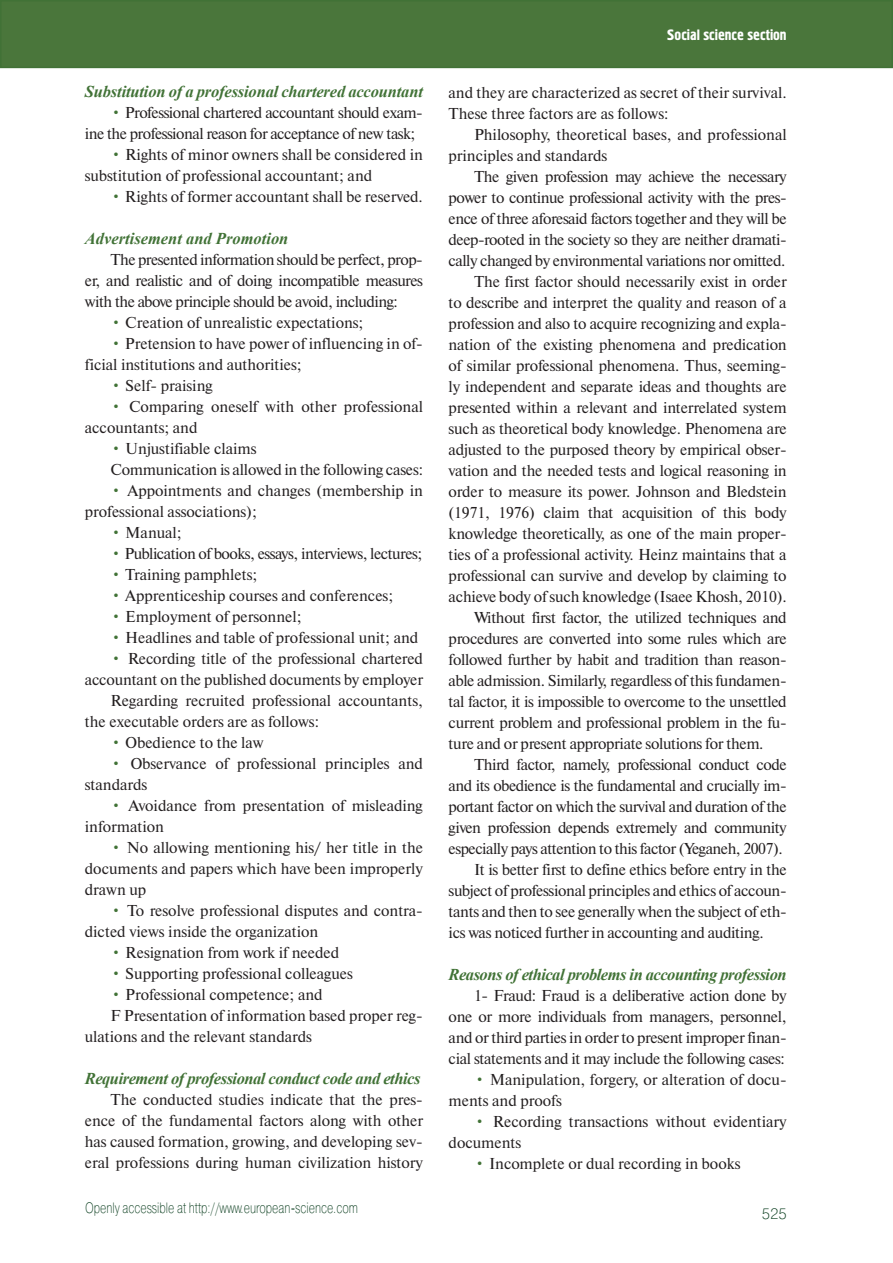
<style>
.page{position:relative;width:893px;height:1263px;background:#fff}
.page>*{position:absolute;margin:0;border:0;box-sizing:border-box;transform-origin:0 0}
.Подзаголовок{font:italic 700 16.5px "Times New Roman";letter-spacing:-.03em;color:#417236}
.Подзаголовок-2{font:italic 700 16.5px "Times New Roman";letter-spacing:-.01em;color:#417236}
.Подзаголовок-3{font:italic 700 16.5px "Times New Roman";color:#417236}
.Текст_статьи{font:15.75px/21px "Newton C";color:#231f20}
.Текст_статьи-2{font:15.75px/21px "Newton C";letter-spacing:-.03em;color:#231f20}
.t1{font:15px "Pragmatica Light C";color:#0b3e1f;scale:.75 1}
.t2{font:15px "Hermes C";color:#fff}
.t3{font:15px "Pragmatica Light C";color:#0b3e1f}
.s1{color:#417236}
</style>
<div class="page">
<div style="left:1px;top:1px;width:891px;height:66px;background:#4a763b"></div>
<div style="left:0;top:0;width:893px;height:68px;border:2px solid #417236"></div>
<p class="Подзаголовок-2" style="left:85px;top:80px;width:340px">Substitution of a professional chartered accountant</p>
<p class="Текст_статьи-2" style="left:85px;top:102px;width:340px;text-indent:26px"><span class="s1">•</span> Professional chartered accountant should exam&shy;ine the professional reason for acceptance of new task;</p>
<p class="Текст_статьи" style="left:85px;top:144px;width:340px;text-indent:26px"><span class="s1">•</span> Rights of minor owners shall be considered in substitution of professional accountant; and</p>
<p class="Текст_статьи" style="left:110px;top:186px;width:314px"><span class="s1">•</span> Rights of former accountant shall be reserved.</p>
<p class="Подзаголовок-3" style="left:85px;top:227px;width:205px">Advertisement and Promotion</p>
<p class="Текст_статьи" style="left:85px;top:249px;width:340px;text-align:justify;text-indent:26px">The presented information should be perfect, prop&shy;er, and realistic and of doing incompatible measures with the above principle should be avoid, including:</p>
<p class="Текст_статьи" style="left:110px;top:312px;width:255px"><span class="s1">•</span> Creation of unrealistic expectations;</p>
<p class="Текст_статьи" style="left:85px;top:333px;width:340px;text-indent:26px"><span class="s1">•</span> Pretension to have power of influencing in of&shy;ficial institutions and authorities;</p>
<p class="Текст_статьи" style="left:110px;top:375px;width:104px"><span class="s1">•</span> Self- praising</p>
<p class="Текст_статьи" style="left:85px;top:396px;width:340px;text-indent:26px"><span class="s1">•</span> Comparing oneself with other professional accountants; and</p>
<p class="Текст_статьи" style="left:110px;top:438px;width:148px"><span class="s1">•</span> Unjustifiable claims</p>
<p class="Текст_статьи" style="left:110px;top:459px;width:314px">Communication is allowed in the following cases:</p>
<p class="Текст_статьи" style="left:85px;top:480px;width:340px;text-indent:26px"><span class="s1">•</span> Appointments and changes (membership in professional associations);</p>
<p class="Текст_статьи" style="left:110px;top:522px;width:73px"><span class="s1">•</span> Manual;</p>
<p class="Текст_статьи-2" style="left:110px;top:543px;width:313px"><span class="s1">•</span> Publication of books, essays, interviews, lectures;</p>
<p class="Текст_статьи" style="left:110px;top:564px;width:148px"><span class="s1">•</span> Training pamphlets;</p>
<p class="Текст_статьи" style="left:110px;top:585px;width:284px"><span class="s1">•</span> Apprenticeship courses and conferences;</p>
<p class="Текст_статьи" style="left:110px;top:606px;width:193px"><span class="s1">•</span> Employment of personnel;</p>
<p class="Текст_статьи" style="left:110px;top:627px;width:309px"><span class="s1">•</span> Headlines and table of professional unit; and</p>
<p class="Текст_статьи" style="left:85px;top:648px;width:340px;text-align:right"><span class="s1">•</span> Recording title of the professional chartered accountant on the published documents by employer</p>
<p class="Текст_статьи" style="left:85px;top:690px;width:340px;text-indent:26px">Regarding recruited professional accountants, the executable orders are as follows:</p>
<p class="Текст_статьи" style="left:110px;top:732px;width:155px"><span class="s1">•</span> Obedience to the law</p>
<p class="Текст_статьи" style="left:85px;top:753px;width:340px;text-indent:26px"><span class="s1">•</span> Observance of professional principles and standards</p>
<p class="Текст_статьи" style="left:85px;top:795px;width:340px;text-indent:26px"><span class="s1">•</span> Avoidance from presentation of misleading information</p>
<p class="Текст_статьи" style="left:85px;top:837px;width:340px;text-align:justify;text-indent:26px"><span class="s1">•</span> No allowing mentioning his/ her title in the documents and papers which have been improperly drawn up</p>
<p class="Текст_статьи" style="left:85px;top:900px;width:340px;text-indent:26px"><span class="s1">•</span> To resolve professional disputes and contra&shy;dicted views inside the organization</p>
<p class="Текст_статьи" style="left:110px;top:942px;width:230px"><span class="s1">•</span> Resignation from work if needed</p>
<p class="Текст_статьи" style="left:110px;top:963px;width:244px"><span class="s1">•</span> Supporting professional colleagues</p>
<p class="Текст_статьи" style="left:110px;top:984px;width:214px"><span class="s1">•</span> Professional competence; and</p>
<p class="Текст_статьи" style="left:85px;top:1005px;width:340px;text-indent:26px">F Presentation of information based proper reg&shy;ulations and the relevant standards</p>
<p class="Подзаголовок" style="left:85px;top:1067px;width:337px">Requirement of professional conduct code and ethics</p>
<p class="Текст_статьи" style="left:85px;top:1089px;width:340px;text-align:justify;text-indent:26px">The conducted studies indicate that the pres&shy;ence of the fundamental factors along with other has caused formation, growing, and developing sev&shy;eral professions during human civilization history</p>
<p class="t1" style="left:85px;top:1199px;width:365px">Openly accessible at http://www.european-science.com</p>
<p class="t2" style="left:667px;top:26px;width:121px">Social science section</p>
<p class="Текст_статьи" style="left:449px;top:82px;width:339px">and they are characterized as secret of their survival.<br>These three factors are as follows:</p>
<p class="Текст_статьи" style="left:449px;top:124px;width:340px;text-indent:26px">Philosophy, theoretical bases, and professional principles and standards</p>
<p class="Текст_статьи" style="left:449px;top:166px;width:340px;text-align:justify;text-indent:26px">The given profession may achieve the necessary power to continue professional activity with the pres&shy;ence of three aforesaid factors together and they will be deep-rooted in the society so they are neither dramati&shy;cally changed by environmental variations nor omitted.</p>
<p class="Текст_статьи" style="left:449px;top:271px;width:340px;text-align:justify;text-indent:26px">The first factor should necessarily exist in order to describe and interpret the quality and reason of a profession and also to acquire recognizing and expla&shy;nation of the existing phenomena and predication of similar professional phenomena. Thus, seeming&shy;ly independent and separate ideas and thoughts are presented within a relevant and interrelated system such as theoretical body knowledge. Phenomena are adjusted to the purposed theory by empirical obser&shy;vation and the needed tests and logical reasoning in order to measure its power. Johnson and Bledstein (1971, 1976) claim that acquisition of this body knowledge theoretically, as one of the main proper&shy;ties of a professional activity. Heinz maintains that a professional can survive and develop by claiming to achieve body of such knowledge (Isaee Khosh, 2010).</p>
<p class="Текст_статьи" style="left:449px;top:607px;width:340px;text-align:justify;text-indent:26px">Without first factor, the utilized techniques and procedures are converted into some rules which are followed further by habit and tradition than reason&shy;able admission. Similarly, regardless of this fundamen&shy;tal factor, it is impossible to overcome to the unsettled current problem and professional problem in the fu&shy;ture and or present appropriate solutions for them.</p>
<p class="Текст_статьи" style="left:449px;top:754px;width:340px;text-align:justify;text-indent:26px">Third factor, namely, professional conduct code and its obedience is the fundamental and crucially im&shy;portant factor on which the survival and duration of the given profession depends extremely and community especially pays attention to this factor (Yeganeh, 2007).</p>
<p class="Текст_статьи" style="left:449px;top:859px;width:340px;text-align:justify;text-indent:26px">It is better first to define ethics before entry in the subject of professional principles and ethics of accoun&shy;tants and then to see generally when the subject of eth&shy;ics was noticed further in accounting and auditing.</p>
<p class="Подзаголовок" style="left:449px;top:963px;width:340px">Reasons of ethical problems in accounting profession</p>
<p class="Текст_статьи" style="left:449px;top:985px;width:340px;text-align:justify;text-indent:26px">1- Fraud: Fraud is a deliberative action done by one or more individuals from managers, personnel, and or third parties in order to present improper finan&shy;cial statements and it may include the following cases:</p>
<p class="Текст_статьи" style="left:449px;top:1069px;width:340px;text-indent:26px"><span class="s1">•</span> Manipulation, forgery, or alteration of docu&shy;ments and proofs</p>
<p class="Текст_статьи" style="left:449px;top:1111px;width:340px;text-indent:26px"><span class="s1">•</span> Recording transactions without evidentiary documents</p>
<p class="Текст_статьи" style="left:474px;top:1153px;width:268px"><span class="s1">•</span> Incomplete or dual recording in books</p>
<p class="t3" style="left:762px;top:1205px;width:26px">525</p>
</div>
